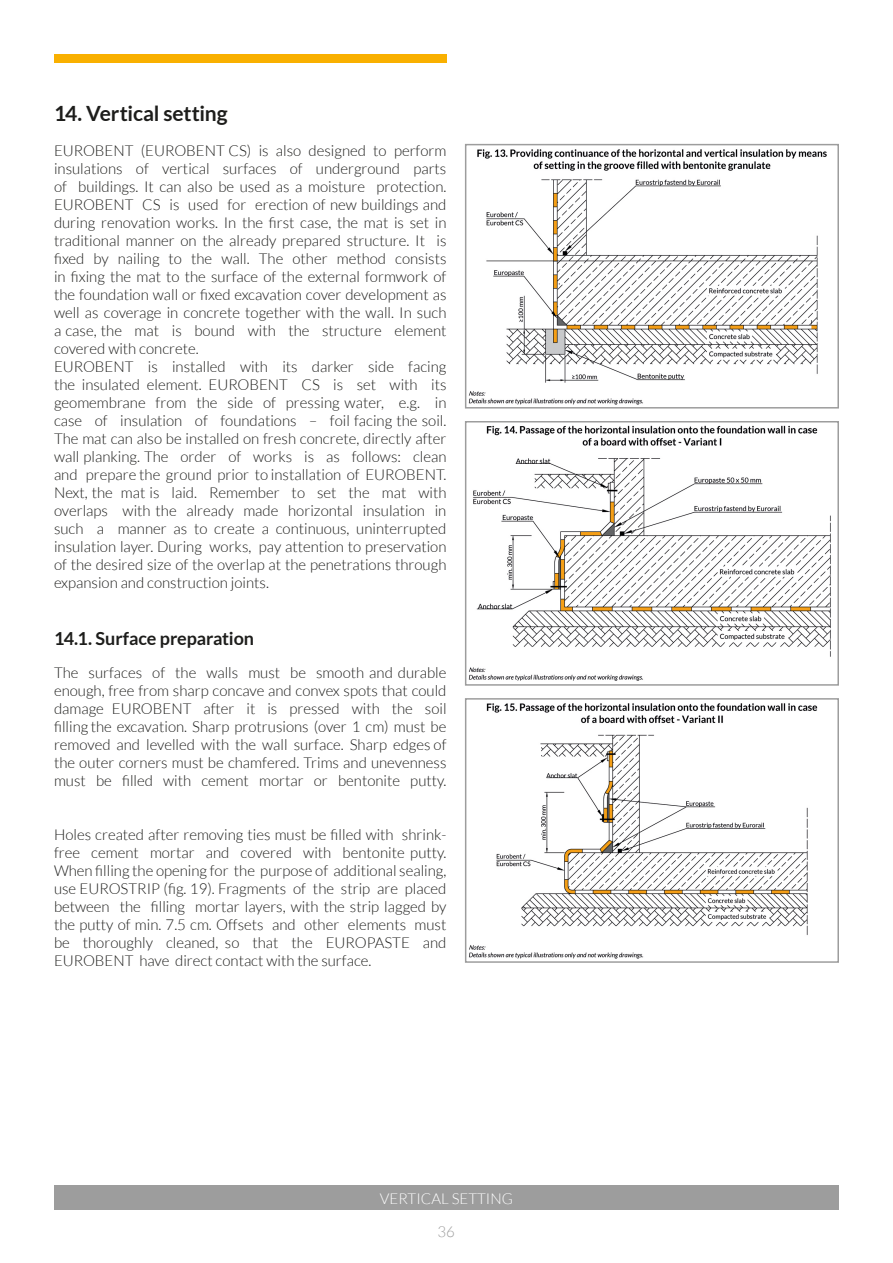
<style>
.page{position:relative;width:893px;height:1263px;background:#fff}
.page>*{position:absolute;margin:0;border:0;box-sizing:border-box;transform-origin:0 0}
.ROZDZIAŁ{font:700 21px "Lato";letter-spacing:-.01em;color:#1d1d1b}
.PODROZDZIAŁ{font:700 18px "Lato";letter-spacing:-.01em;color:#1d1d1b}
.t1{font:300 15px/18px "Lato";color:#1d1d1b;text-align:justify}
.t2{font:300 15px "Lato";color:#fff}
.t3{font:300 15px "Lato";color:#9d9d9d}
</style>
<div class="page">
<div style="left:54px;top:1185px;width:785px;height:25px;background:#9d9d9d"></div>
<div style="left:54px;top:54px;width:392px;height:8px;background:#f9b000"></div>
<img style="left:468px;top:149px;width:359px;height:256px">
<div style="left:465px;top:144px;width:374px;height:265px;border:2px solid #9d9d9d"></div>
<img style="left:468px;top:425px;width:363px;height:256px">
<div style="left:465px;top:421px;width:374px;height:265px;border:2px solid #9d9d9d"></div>
<img style="left:469px;top:703px;width:349px;height:256px">
<div style="left:465px;top:698px;width:374px;height:265px;border:2px solid #9d9d9d"></div>
<p class="ROZDZIAŁ" style="left:54px;top:101px;width:175px">14. Vertical setting</p>
<p class="t1" style="left:54px;top:142px;width:394px">EUROBENT (EUROBENT CS) is also designed to perform insulations of vertical surfaces of underground parts of buildings. It can also be used as a moisture protection.<br>EUROBENT CS is used for erection of new buildings and during renovation works. In the first case, the mat is set in traditional manner on the already prepared structure. It is fixed by nailing to the wall. The other method consists in fixing the mat to the surface of the external formwork of the foundation wall or fixed excavation cover development as well as coverage in concrete together with the wall. In such a case, the mat is bound with the structure element covered with concrete.</p>
<p class="t1" style="left:54px;top:358px;width:394px">EUROBENT is installed with its darker side facing the insulated element. EUROBENT CS is set with its geomembrane from the side of pressing water, e.g. in case of insulation of foundations – foil facing the soil.<br>The mat can also be installed on fresh concrete, directly after wall planking. The order of works is as follows: clean and prepare the ground prior to installation of EUROBENT.<br>Next, the mat is laid. Remember to set the mat with overlaps with the already made horizontal insulation in such a manner as to create a continuous, uninterrupted insulation layer. During works, pay attention to preservation of the desired size of the overlap at the penetrations through expansion and construction joints.</p>
<p class="PODROZDZIAŁ" style="left:54px;top:628px;width:202px">14.1. Surface preparation</p>
<p class="t1" style="left:54px;top:664px;width:394px">The surfaces of the walls must be smooth and durable enough, free from sharp concave and convex spots that could damage EUROBENT after it is pressed with the soil filling the excavation. Sharp protrusions (over 1 cm) must be removed and levelled with the wall surface. Sharp edges of the outer corners must be chamfered. Trims and unevenness must be filled with cement mortar or bentonite putty.</p>
<p class="t1" style="left:54px;top:826px;width:394px">Holes created after removing ties must be filled with shrink&shy;free cement mortar and covered with bentonite putty.<br>When filling the opening for the purpose of additional sealing, use EUROSTRIP (fig. 19). Fragments of the strip are placed between the filling mortar layers, with the strip lagged by the putty of min. 7.5 cm. Offsets and other elements must be thoroughly cleaned, so that the EUROPASTE and EUROBENT have direct contact with the surface.</p>
<p class="t2" style="left:380px;top:1190px;width:134px">VERTICAL SETTING</p>
<p class="t3" style="left:437px;top:1223px;width:19px">36</p>
</div>
